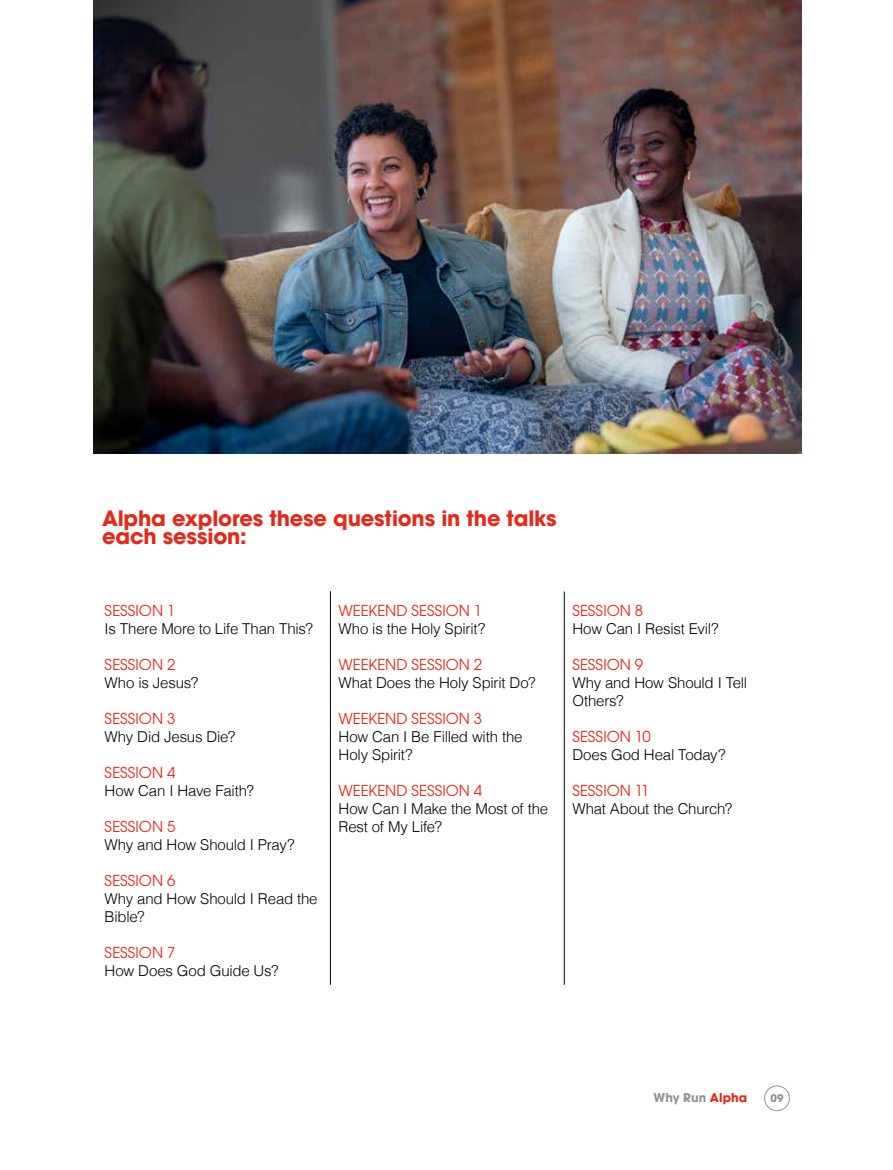
<style>
.page{position:relative;width:893px;height:1170px;background:#fff}
.page>*{position:absolute;margin:0;border:0;box-sizing:border-box;transform-origin:0 0}
.t1{font:700 21px/18px "ITC Avant Garde Std";letter-spacing:-.01em;color:#e42917}
.t2{font:300 15px/18px "Helvetica";letter-spacing:-.015em;color:#000}
.t3{font:15px "ITC Avant Garde Std";color:#e42917}
.t4{font:700 12px "ITC Avant Garde Std";letter-spacing:.005em;color:#949494}
.t5{font:700 10.5px "ITC Avant Garde Std";color:#949494}
.s1{color:#e42917}
</style>
<div class="page">
<div style="left:764px;top:1085px;width:26px;height:25px;border:1px solid #949494;border-radius:50%"></div>
<img style="left:93px;top:0;width:708px;height:454px">
<hr style="left:330px;top:591px;width:1px;height:393px;background:#000">
<hr style="left:564px;top:592px;width:1px;height:392px;background:#000">
<h1 class="t1" style="left:102px;top:509px;width:456px">Alpha explores these questions in the talks each session:</h1>
<p class="t3" style="left:105px;top:601px;width:72px">SESSION 1</p>
<p class="t2" style="left:105px;top:618px;width:210px">Is There More to Life Than This?</p>
<p class="t3" style="left:105px;top:655px;width:72px">SESSION 2</p>
<p class="t2" style="left:105px;top:672px;width:95px">Who is Jesus?</p>
<p class="t3" style="left:105px;top:709px;width:72px">SESSION 3</p>
<p class="t2" style="left:105px;top:726px;width:132px">Why Did Jesus Die?</p>
<p class="t3" style="left:105px;top:763px;width:72px">SESSION 4</p>
<p class="t2" style="left:105px;top:780px;width:151px">How Can I Have Faith?</p>
<p class="t3" style="left:105px;top:817px;width:72px">SESSION 5</p>
<p class="t2" style="left:105px;top:834px;width:192px">Why and How Should I Pray?</p>
<p class="t3" style="left:105px;top:871px;width:72px">SESSION 6</p>
<p class="t2" style="left:105px;top:888px;width:214px">Why and How Should I Read the<br>Bible?</p>
<p class="t3" style="left:105px;top:943px;width:72px">SESSION 7</p>
<p class="t2" style="left:105px;top:960px;width:176px">How Does God Guide Us?</p>
<p class="t3" style="left:338px;top:601px;width:145px">WEEKEND SESSION 1</p>
<p class="t2" style="left:338px;top:618px;width:148px">Who is the Holy Spirit?</p>
<p class="t3" style="left:338px;top:655px;width:145px">WEEKEND SESSION 2</p>
<p class="t2" style="left:338px;top:672px;width:199px">What Does the Holy Spirit Do?</p>
<p class="t3" style="left:338px;top:709px;width:145px">WEEKEND SESSION 3</p>
<p class="t2" style="left:338px;top:726px;width:185px">How Can I Be Filled with the<br>Holy Spirit?</p>
<p class="t3" style="left:338px;top:781px;width:145px">WEEKEND SESSION 4</p>
<p class="t2" style="left:338px;top:798px;width:211px">How Can I Make the Most of the<br>Rest of My Life?</p>
<p class="t3" style="left:572px;top:601px;width:72px">SESSION 8</p>
<p class="t2" style="left:572px;top:618px;width:148px">How Can I Resist Evil?</p>
<p class="t3" style="left:572px;top:655px;width:72px">SESSION 9</p>
<p class="t2" style="left:572px;top:672px;width:176px">Why and How Should I Tell<br>Others?</p>
<p class="t3" style="left:572px;top:727px;width:80px">SESSION 10</p>
<p class="t2" style="left:572px;top:744px;width:155px">Does God Heal Today?</p>
<p class="t3" style="left:572px;top:781px;width:79px">SESSION 11</p>
<p class="t2" style="left:572px;top:798px;width:161px">What About the Church?</p>
<p class="t4" style="left:654px;top:1089px;width:95px">Why Run <span class="s1">Alpha</span></p>
<p class="t5" style="left:770px;top:1091px;width:15px">09</p>
</div>
